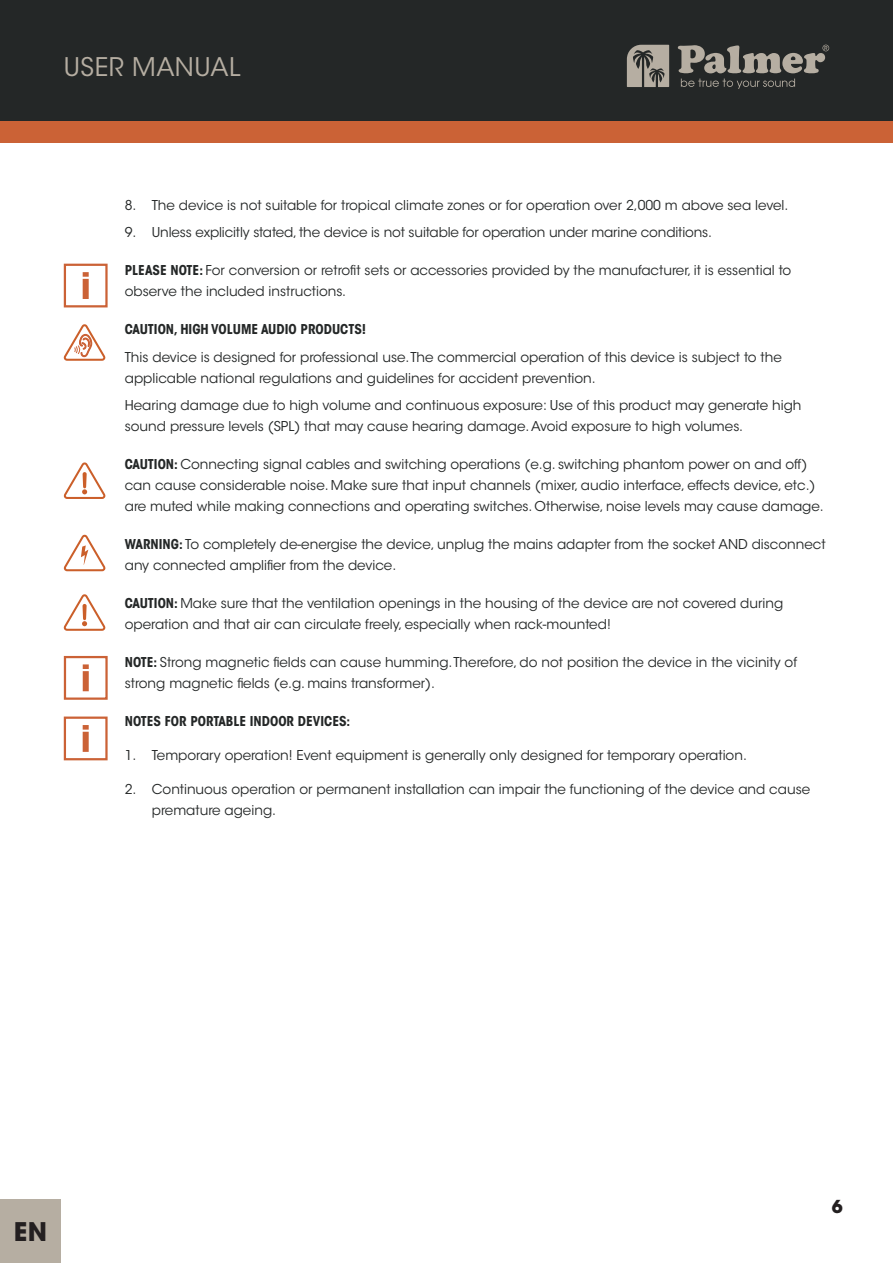
<style>
.page{position:relative;width:893px;height:1263px;background:#fff}
.page>*{position:absolute;margin:0;border:0;box-sizing:border-box;transform-origin:0 0}
.t1{font:25.5px "ITC Avant Garde Std";letter-spacing:.015em;color:#b6aea2}
.t2{font:700 25.5px "ITC Avant Garde Std";color:#231f20}
.t3{font:700 17.7px "ITC Avant Garde Std";color:#231f20}
.t4{font:13.5px/21px "ITC Avant Garde Std";color:#242727}
.t5{font:700 condensed 13.5px "ITC Avant Garde Std";color:#242727}
.s1{font-weight:700;font-stretch:condensed}
</style>
<div class="page">
<div style="left:0;top:0;width:893px;height:123px;background:#242727"></div>
<div style="left:0;top:121px;width:893px;height:21px;background:#cb6236"></div>
<svg style="left:678px;top:45px;width:151px;height:28px"></svg>
<svg style="left:627px;top:45px;width:42px;height:42px"></svg>
<svg style="left:681px;top:79px;width:114px;height:10px"></svg>
<div style="left:0;top:1199px;width:61px;height:64px;background:#b6aea2"></div>
<div style="left:64px;top:264px;width:44px;height:43px;border:2px solid #cb6236"></div>
<svg style="left:83px;top:272px;width:6px;height:27px"></svg>
<div style="left:64px;top:716px;width:44px;height:44px;border:2px solid #cb6236"></div>
<svg style="left:83px;top:725px;width:6px;height:27px"></svg>
<div style="left:64px;top:656px;width:44px;height:44px;border:2px solid #cb6236"></div>
<svg style="left:83px;top:664px;width:6px;height:27px"></svg>
<svg style="left:64px;top:324px;width:41px;height:37px"></svg>
<svg style="left:64px;top:462px;width:42px;height:37px"></svg>
<svg style="left:64px;top:594px;width:41px;height:37px"></svg>
<svg style="left:64px;top:534px;width:42px;height:37px"></svg>
<h1 class="t1" style="left:64px;top:52px;width:178px">USER MANUAL</h1>
<p class="t4" style="left:125px;top:195px;width:665px">8. The device is not suitable for tropical climate zones or for operation over 2,000 m above sea level.</p>
<p class="t4" style="left:125px;top:222px;width:589px">9. Unless explicitly stated, the device is not suitable for operation under marine conditions.</p>
<p class="t4" style="left:125px;top:260px;width:668px"><span class="s1">PLEASE NOTE:</span> For conversion or retrofit sets or accessories provided by the manufacturer, it is essential to observe the included instructions.</p>
<p class="t5" style="left:125px;top:321px;width:242px">CAUTION, HIGH VOLUME AUDIO PRODUCTS!</p>
<p class="t4" style="left:125px;top:346px;width:659px">This device is designed for professional use. The commercial operation of this device is subject to the applicable national regulations and guidelines for accident prevention.</p>
<p class="t4" style="left:125px;top:395px;width:678px">Hearing damage due to high volume and continuous exposure: Use of this product may generate high sound pressure levels (SPL) that may cause hearing damage. Avoid exposure to high volumes.</p>
<p class="t4" style="left:125px;top:454px;width:700px"><span class="s1">CAUTION:</span> Connecting signal cables and switching operations (e.g. switching phantom power on and off) can cause considerable noise. Make sure that input channels (mixer, audio interface, effects device, etc.) are muted while making connections and operating switches. Otherwise, noise levels may cause damage.</p>
<p class="t4" style="left:125px;top:534px;width:702px"><span class="s1">WARNING:</span> To completely de-energise the device, unplug the mains adapter from the socket AND disconnect any connected amplifier from the device.</p>
<p class="t4" style="left:125px;top:593px;width:660px"><span class="s1">CAUTION:</span> Make sure that the ventilation openings in the housing of the device are not covered during operation and that air can circulate freely, especially when rack-mounted!</p>
<p class="t4" style="left:125px;top:652px;width:674px"><span class="s1">NOTE:</span> Strong magnetic fields can cause humming. Therefore, do not position the device in the vicinity of strong magnetic fields (e.g. mains transformer).</p>
<p class="t5" style="left:125px;top:713px;width:227px">NOTES FOR PORTABLE INDOOR DEVICES:</p>
<p class="t4" style="left:125px;top:745px;width:624px">1. Temporary operation! Event equipment is generally only designed for temporary operation.</p>
<p class="t4" style="left:152px;top:778px;width:660px;text-indent:-27px">2. Continuous operation or permanent installation can impair the functioning of the device and cause premature ageing.</p>
<h1 class="t2" style="left:14px;top:1214px;width:35px">EN</h1>
<h2 class="t3" style="left:832px;top:1195px;width:12px">6</h2>
</div>
